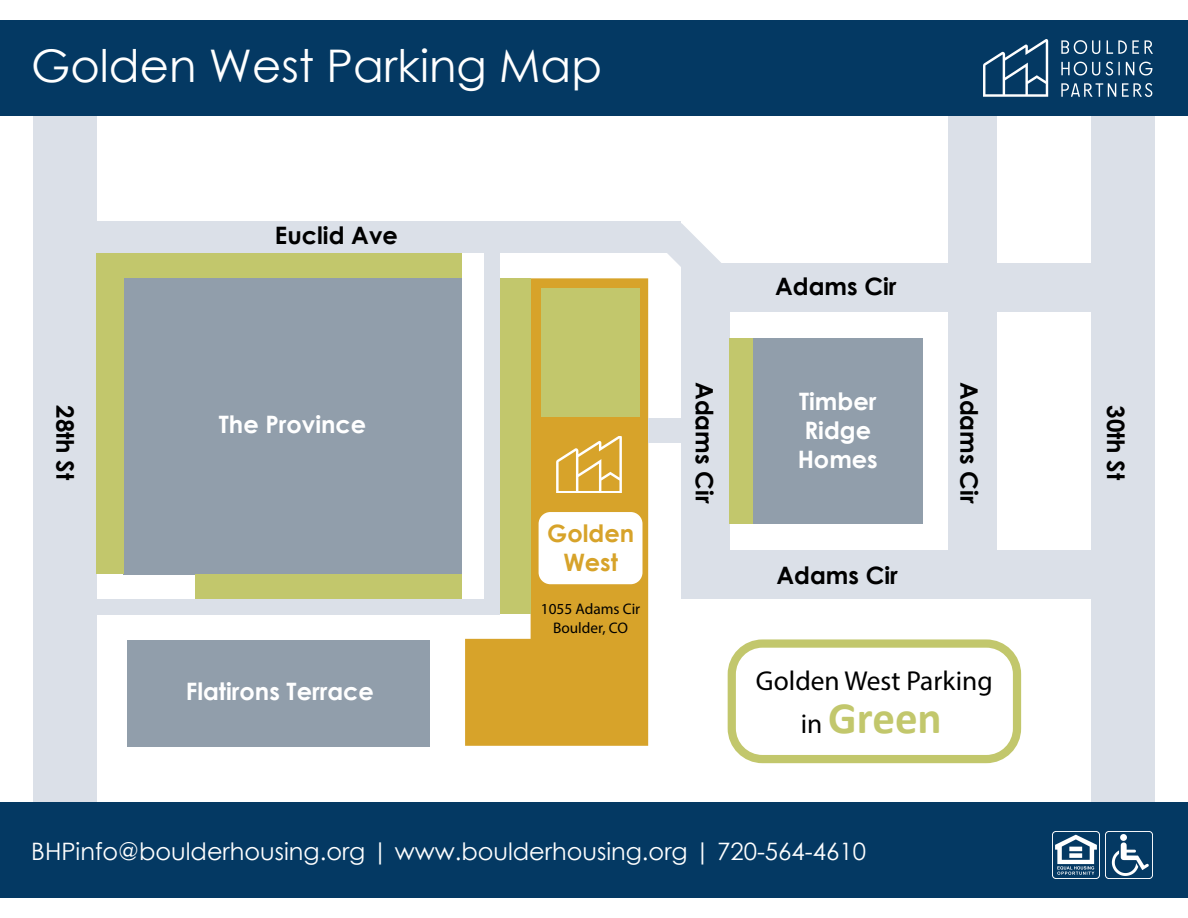
<style>
.page{position:relative;width:1188px;height:918px;background:#fff}
.page>*{position:absolute;margin:0;border:0;box-sizing:border-box;transform-origin:0 0}
.t1{font:45px "Century Gothic";color:#fff}
.t2{font:700 45px "Calibri";color:#c2c76c}
.t3{font:27.45px "Myriad Pro";color:#000}
.t4{font:24px "Century Gothic";color:#fff}
.t5{font:700 24px "Century Gothic";color:#000}
.t6{font:700 24px/28.8px "Century Gothic";color:#fff}
.t7{font:700 24px/28.8px "Century Gothic";color:#d7a32a;text-align:center}
.t8{font:15.3px/18.5px "Myriad Pro";color:#000;text-align:center}
.s1{font-family:"Myriad Pro";font-weight:400;font-size:27.45px;color:#000}
</style>
<div class="page">
<div style="left:33px;top:116px;width:64px;height:686px;background:#dbe0e8"></div>
<div style="left:124px;top:277px;width:338px;height:297px;background:#919eab"></div>
<div style="left:127px;top:640px;width:303px;height:107px;background:#919eab"></div>
<div style="left:44px;top:222px;width:637px;height:31px;background:#dbe0e8"></div>
<svg style="left:465px;top:278px;width:183px;height:468px;fill:#d7a32a"></svg>
<div style="left:753px;top:338px;width:169px;height:186px;background:#919eab"></div>
<div style="left:681px;top:263px;width:410px;height:48px;background:#dbe0e8"></div>
<div style="left:681px;top:551px;width:410px;height:48px;background:#dbe0e8"></div>
<div style="left:681px;top:295px;width:48px;height:263px;background:#dbe0e8"></div>
<div style="left:44px;top:599px;width:448px;height:15px;background:#dbe0e8"></div>
<div style="left:485px;top:253px;width:15px;height:361px;background:#dbe0e8"></div>
<svg style="left:667px;top:223px;width:54px;height:44px"></svg>
<div style="left:648px;top:419px;width:33px;height:24px;background:#dbe0e8"></div>
<div style="left:1091px;top:116px;width:64px;height:686px;background:#dbe0e8"></div>
<div style="left:948px;top:116px;width:48px;height:442px;background:#dbe0e8"></div>
<div style="left:541px;top:288px;width:99px;height:129px;background:#c2c76c"></div>
<div style="left:729px;top:338px;width:24px;height:186px;background:#c2c76c"></div>
<div style="left:195px;top:574px;width:267px;height:25px;background:#c2c76c"></div>
<div style="left:500px;top:278px;width:31px;height:336px;background:#c2c76c"></div>
<div style="left:97px;top:277px;width:27px;height:297px;background:#c2c76c"></div>
<div style="left:97px;top:253px;width:365px;height:24px;background:#c2c76c"></div>
<div style="left:0;top:20px;width:1188px;height:96px;background:#043963"></div>
<div style="left:0;top:802px;width:1188px;height:96px;background:#043963"></div>
<img style="left:1106px;top:831px;width:47px;height:48px">
<img style="left:1052px;top:831px;width:47px;height:48px">
<img style="left:984px;top:39px;width:169px;height:57px">
<div style="left:728px;top:639px;width:293px;height:124px;border:8px solid #c2c76c;border-radius:31px"></div>
<div style="left:539px;top:512px;width:104px;height:72px;background:#fff;border-radius:12px"></div>
<img style="left:556px;top:436px;width:69px;height:56px">
<h1 class="t1" style="left:31px;top:34px;width:572px">Golden West Parking Map</h1>
<p class="t5" style="left:275px;top:217px;width:124px">Euclid Ave</p>
<p class="t5" style="left:775px;top:268px;width:123px">Adams Cir</p>
<p class="t5" style="left:723px;top:382px;width:123px;rotate:90deg">Adams Cir</p>
<p class="t5" style="left:987px;top:382px;width:123px;rotate:90deg">Adams Cir</p>
<p class="t6" style="left:798px;top:386px;width:82px">Timber<br>Ridge<br>Homes</p>
<p class="t5" style="left:84px;top:405px;width:76px;rotate:90deg">28th St</p>
<p class="t5" style="left:1134px;top:405px;width:76px;rotate:90deg">30th St</p>
<p class="t6" style="left:219px;top:409px;width:149px">The Province</p>
<p class="t6" style="left:186px;top:676px;width:190px">Flatirons Terrace</p>
<p class="t7" style="left:547px;top:518px;width:88px">Golden<br>West</p>
<p class="t8" style="left:541px;top:600px;width:101px">1055 Adams Cir<br>Boulder, CO</p>
<p class="t5" style="left:777px;top:557px;width:123px">Adams Cir</p>
<p class="t3" style="left:756px;top:664px;width:238px">Golden West Parking</p>
<h1 class="t2" style="left:801px;top:686px;width:142px"><span class="s1">in</span> Green</h1>
<p class="t4" style="left:31px;top:835px;width:836px">BHPinfo@boulderhousing.org | www.boulderhousing.org | 720-564-4610</p>
</div>
